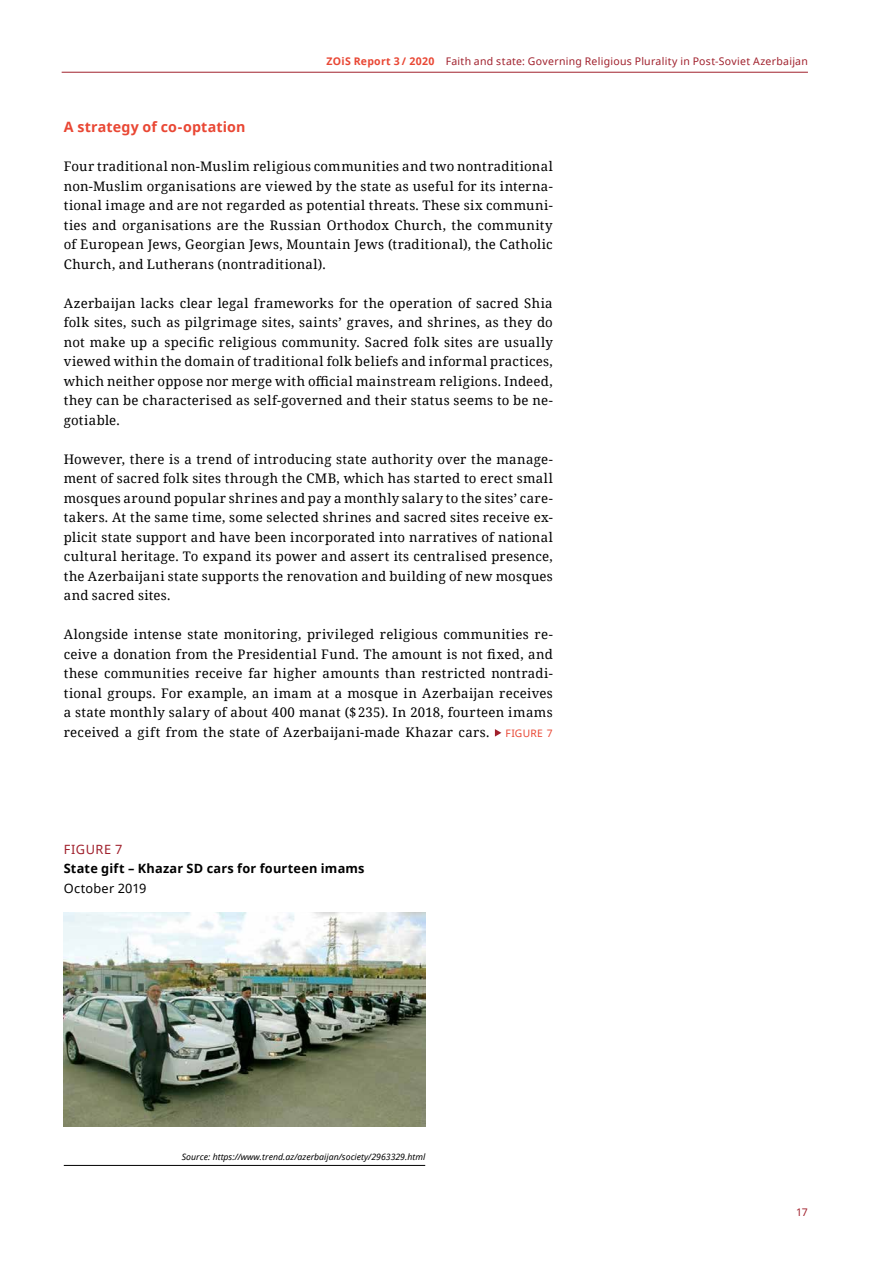
<style>
.page{position:relative;width:893px;height:1263px;background:#fff}
.page>*{position:absolute;margin:0;border:0;box-sizing:border-box;transform-origin:0 0}
.Headline_2{font:700 14.25px "Noto Sans";letter-spacing:.01em;color:#e94734}
.Fließtext{font:13.2px/19.5px "Noto Serif";letter-spacing:.02em;color:#000;text-align:justify}
.Grafik_Headline{font:700 12.75px "Noto Sans";letter-spacing:.015em;color:#000}
.Grafik_Headline-2{font:12.75px "Noto Sans";letter-spacing:.02em;color:#000}
.Grafik_Figure{font:12.75px "Noto Sans";letter-spacing:.04em;color:#a0202c}
.t1{font:10.5px "Noto Sans";letter-spacing:.025em;color:#a0202c}
.Fließtext-2{font:10.2px "Noto Sans";letter-spacing:.025em;color:#e94734}
.Quellenangabe{font:italic 8.7px "Noto Sans";letter-spacing:.005em;color:#000}
.s1{font-weight:700;color:#e94734}
</style>
<div class="page">
<hr style="left:62px;top:72px;width:746px;height:1px;background:#a0202c">
<svg style="left:495px;top:729px;width:6px;height:8px"></svg>
<img style="left:64px;top:912px;width:361px;height:215px">
<hr style="left:64px;top:1165px;width:361px;height:1px;background:#000">
<p class="t1" style="left:327px;top:54px;width:483px"><span class="s1">ZOiS Report 3 / 2020</span> Faith and state: Governing Religious Plurality in Post-Soviet Azerbaijan</p>
<p class="Headline_2" style="left:64px;top:117px;width:183px">A strategy of co-optation</p>
<p class="Fließtext" style="left:64px;top:156px;width:490px">Four traditional non-Muslim religious communities and two nontraditional non-Muslim organisations are viewed by the state as useful for its interna&shy;tional image and are not regarded as potential threats. These six communi&shy;ties and organisations are the Russian Orthodox Church, the community of European Jews, Georgian Jews, Mountain Jews (traditional), the Catholic Church, and Lutherans (nontraditional).</p>
<p class="Fließtext" style="left:64px;top:292px;width:491px">Azerbaijan lacks clear legal frameworks for the operation of sacred Shia folk sites, such as pilgrimage sites, saints’ graves, and shrines, as they do not make up a specific religious community. Sacred folk sites are usually viewed within the domain of traditional folk beliefs and informal practices, which neither oppose nor merge with official mainstream religions. Indeed, they can be characterised as self-governed and their status seems to be ne&shy;gotiable.</p>
<p class="Fließtext" style="left:64px;top:448px;width:491px">However, there is a trend of introducing state authority over the manage&shy;ment of sacred folk sites through the CMB, which has started to erect small mosques around popular shrines and pay a monthly salary to the sites’ care&shy;takers. At the same time, some selected shrines and sacred sites receive ex&shy;plicit state support and have been incorporated into narratives of national cultural heritage. To expand its power and assert its centralised presence, the Azerbaijani state supports the renovation and building of new mosques and sacred sites.</p>
<p class="Fließtext" style="left:64px;top:624px;width:490px">Alongside intense state monitoring, privileged religious communities re&shy;ceive a donation from the Presidential Fund. The amount is not fixed, and these communities receive far higher amounts than restricted nontradi&shy;tional groups. For example, an imam at a mosque in Azerbaijan receives a state monthly salary of about 400 manat ($235). In 2018, fourteen imams received a gift from the state of Azerbaijani-made Khazar cars.</p>
<p class="Fließtext-2" style="left:505px;top:726px;width:49px">FIGURE 7</p>
<p class="Grafik_Figure" style="left:64px;top:840px;width:60px">FIGURE 7</p>
<p class="Grafik_Headline" style="left:64px;top:859px;width:302px">State gift – Khazar SD cars for fourteen imams</p>
<p class="Grafik_Headline-2" style="left:64px;top:879px;width:84px">October 2019</p>
<p class="Quellenangabe" style="left:182px;top:1150px;width:245px">Source: https://www.trend.az/azerbaijan/society/2963329.html</p>
<p class="t1" style="left:796px;top:1205px;width:13px">17</p>
</div>
